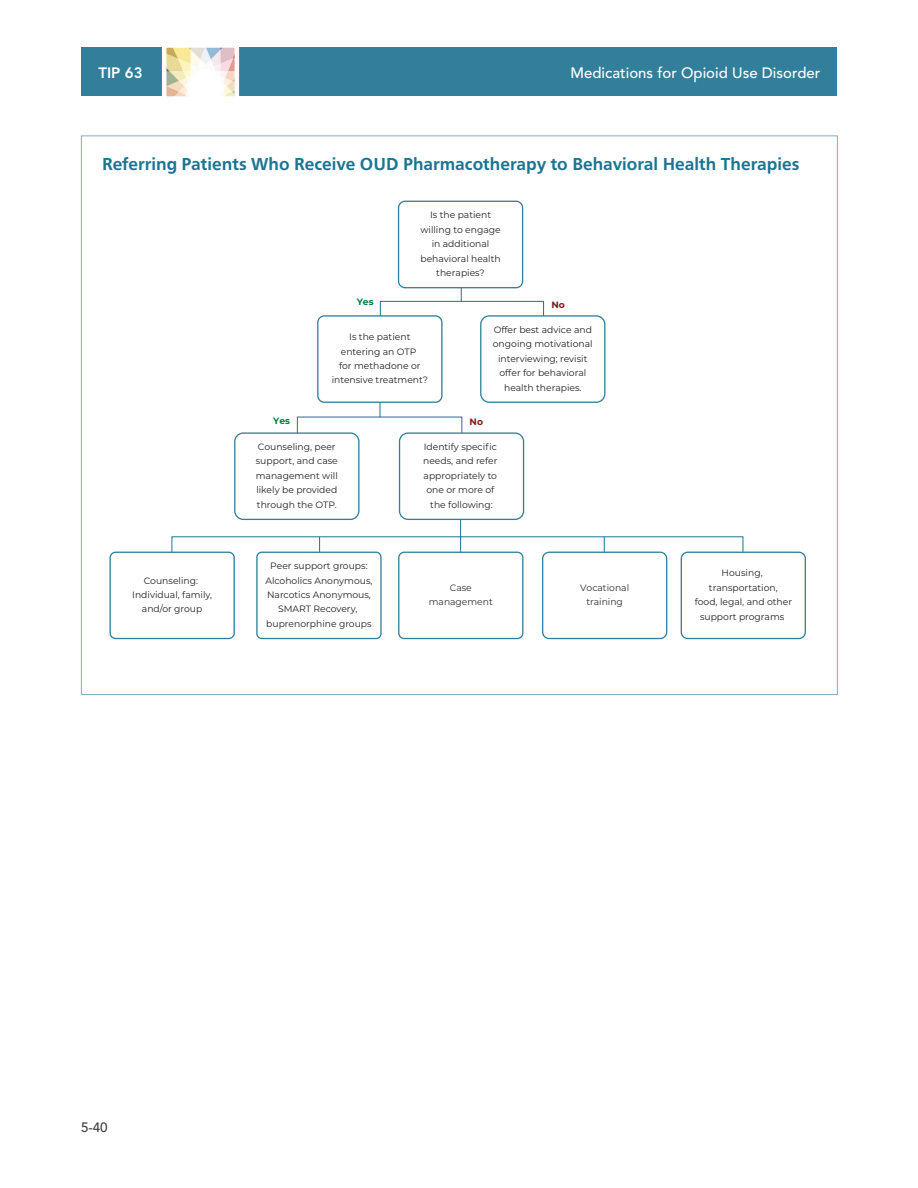
<style>
.page{position:relative;width:918px;height:1188px;background:#fff}
.page>*{position:absolute;margin:0;border:0;box-sizing:border-box;transform-origin:0 0}
.t1{font:700 18px "Carto Gothic Pro";color:#1b7592}
.t2{font:500 15px "Avenir LT Std";color:#fff}
.t3{font:800 15px "Avenir LT Std";color:#fff}
.t4{font:500 13.5px "Avenir LT Std";color:#3e3e3f}
.t5{font:9.15px/14.5px "Montserrat";color:#231f20;text-align:center}
.t6{font:9.15px/14.5px "Montserrat";color:#312f30;text-align:center}
.t7{font:700 9.15px "Montserrat";color:#007e42}
.t8{font:700 9.15px "Montserrat";color:#841519}
</style>
<div class="page">
<div style="left:81px;top:48px;width:756px;height:48px;background:#317f9a"></div>
<svg style="left:160px;top:47px;width:81px;height:50px;background:#e8e4d6"></svg>
<hr style="left:461px;top:267px;width:1px;height:35px;background:#1b7592">
<svg style="left:171px;top:416px;width:573px;height:155px"></svg>
<svg style="left:319px;top:300px;width:286px;height:268px"></svg>
<div style="left:399px;top:201px;width:124px;height:87px;background:#fff;border-radius:6px"></div>
<div style="left:398px;top:201px;width:125px;height:87px;border:1px solid #317f9a;border-radius:6px"></div>
<div style="left:318px;top:316px;width:124px;height:86px;background:#fff;border-radius:6px"></div>
<div style="left:317px;top:315px;width:126px;height:88px;border:1px solid #317f9a;border-radius:6px"></div>
<div style="left:481px;top:316px;width:124px;height:86px;background:#fff;border-radius:8px"></div>
<div style="left:480px;top:315px;width:125px;height:88px;border:1px solid #317f9a;border-radius:8px"></div>
<div style="left:235px;top:433px;width:124px;height:86px;background:#fff;border-radius:8px"></div>
<div style="left:234px;top:432px;width:126px;height:88px;border:1px solid #317f9a;border-radius:8px"></div>
<div style="left:400px;top:433px;width:124px;height:86px;background:#fff;border-radius:8px"></div>
<div style="left:399px;top:432px;width:125px;height:88px;border:1px solid #317f9a;border-radius:8px"></div>
<div style="left:110px;top:552px;width:124px;height:87px;background:#fff;border-radius:5px"></div>
<div style="left:110px;top:552px;width:125px;height:87px;border:1px solid #317f9a;border-radius:5px"></div>
<div style="left:257px;top:552px;width:124px;height:87px;background:#fff;border-radius:5px"></div>
<div style="left:256px;top:552px;width:126px;height:87px;border:1px solid #317f9a;border-radius:5px"></div>
<div style="left:399px;top:552px;width:124px;height:87px;background:#fff;border-radius:5px"></div>
<div style="left:398px;top:552px;width:125px;height:87px;border:1px solid #317f9a;border-radius:5px"></div>
<div style="left:543px;top:552px;width:124px;height:87px;background:#fff;border-radius:6px"></div>
<div style="left:542px;top:552px;width:125px;height:87px;border:1px solid #317f9a;border-radius:6px"></div>
<div style="left:681px;top:552px;width:124px;height:87px;background:#fff;border-radius:6px"></div>
<div style="left:681px;top:552px;width:125px;height:87px;border:1px solid #317f9a;border-radius:6px"></div>
<h2 class="t3" style="left:98px;top:64px;width:46px">TIP 63</h2>
<h2 class="t2" style="left:570px;top:64px;width:252px">Medications for Opioid Use Disorder</h2>
<h1 class="t1" style="left:102px;top:154px;width:699px">Referring Patients Who Receive OUD Pharmacotherapy to Behavioral Health Therapies</h1>
<p class="t5" style="left:420px;top:207px;width:82px">Is the patient willing to engage in additional behavioral health therapies?</p>
<p class="t7" style="left:357px;top:295px;width:18px">Yes</p>
<p class="t8" style="left:551px;top:298px;width:15px">No</p>
<p class="t5" style="left:332px;top:329px;width:98px">Is the patient entering an OTP<br>for methadone or intensive treatment?</p>
<p class="t5" style="left:493px;top:322px;width:101px">Offer best advice and ongoing motivational interviewing; revisit offer for behavioral health therapies.</p>
<p class="t7" style="left:273px;top:414px;width:18px">Yes</p>
<p class="t8" style="left:470px;top:415px;width:15px">No</p>
<p class="t5" style="left:132px;top:573px;width:81px">Counseling:<br>Individual, family, and/or group</p>
<p class="t5" style="left:256px;top:439px;width:84px;text-align:left">Counseling, peer support, and case management will likely be provided through the OTP.</p>
<p class="t5" style="left:423px;top:439px;width:76px">Identify specific needs, and refer appropriately to one or more of the following:</p>
<p class="t5" style="left:265px;top:558px;width:109px">Peer support groups:<br>Alcoholics Anonymous,<br>Narcotics Anonymous,<br>SMART Recovery, buprenorphine groups</p>
<p class="t5" style="left:695px;top:565px;width:99px">Housing, transportation,<br>food, legal, and other support programs</p>
<p class="t6" style="left:429px;top:580px;width:65px">Case management</p>
<p class="t6" style="left:580px;top:580px;width:51px">Vocational training</p>
<h3 class="t4" style="left:81px;top:1120px;width:28px">5-40</h3>
</div>
